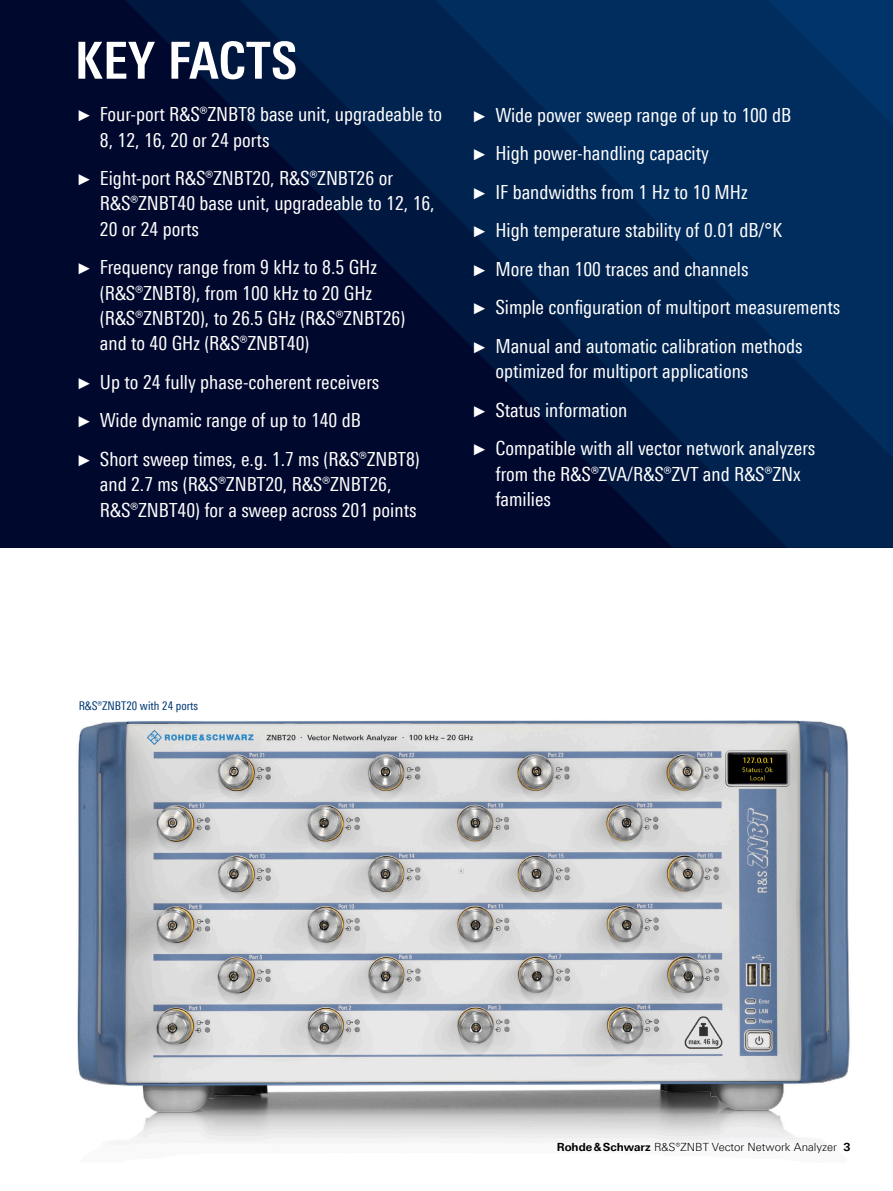
<style>
.page{position:relative;width:893px;height:1191px;background:#fff}
.page>*{position:absolute;margin:0;border:0;box-sizing:border-box;transform-origin:0 0}
.t1{font:700 51px "Linotype Univers 620 Cn";letter-spacing:.01em;color:#fff}
.t2{font:19.5px/38.5px "Linotype Univers 420 Cn";color:#fff}
.t3{font:12px "Linotype Univers 420 Cn";color:#003872}
.t4{font:300 11.25px "Linotype Univers 330";color:#000}
.s1{font-family:"Arial Narrow";font-size:15.6px}
.s2{font-family:"Linotype Univers 630";font-weight:700}
</style>
<div class="page">
<div style="left:0;top:0;width:893px;height:547px;background:#00082d"></div>
<svg style="left:126px;top:0;width:114px;height:114px;fill:#001037"></svg>
<svg style="left:240px;top:0;width:653px;height:547px"></svg>
<svg style="left:435px;top:0;width:458px;height:458px;background:#002451"></svg>
<svg style="left:767px;top:0;width:126px;height:126px;background:#002f63"></svg>
<img style="left:78px;top:720px;width:771px;height:391px">
<h1 class="t1" style="left:75px;top:30px;width:224px">KEY FACTS</h1>
<p class="t2" style="left:100px;top:101px;width:344px;line-height:25.3px;text-indent:-21px"><span class="s1">►</span> Four-port R&amp;S®ZNBT8 base unit, upgradeable to<br>8, 12, 16, 20 or 24 ports</p>
<p class="t2" style="left:100px;top:165px;width:336px;line-height:25.3px;text-indent:-21px"><span class="s1">►</span> Eight-port R&amp;S®ZNBT20, R&amp;S®ZNBT26 or<br>R&amp;S®ZNBT40 base unit, upgradeable to 12, 16,<br>20 or 24 ports</p>
<p class="t2" style="left:100px;top:254px;width:307px;line-height:25.3px;text-indent:-21px"><span class="s1">►</span> Frequency range from 9 kHz to 8.5 GHz (R&amp;S®ZNBT8), from 100 kHz to 20 GHz (R&amp;S®ZNBT20), to 26.5 GHz (R&amp;S®ZNBT26) and to 40 GHz (R&amp;S®ZNBT40)</p>
<p class="t2" style="left:79px;top:362px;width:343px"><span class="s1">►</span> Up to 24 fully phase‑coherent receivers<br><span class="s1">►</span> Wide dynamic range of up to 140 dB<br><span class="s1">►</span> Short sweep times, e.g. 1.7 ms (R&amp;S®ZNBT8)</p>
<p class="t2" style="left:100px;top:471px;width:318px;line-height:25.3px">and 2.7 ms (R&amp;S®ZNBT20, R&amp;S®ZNBT26,<br>R&amp;S®ZNBT40) for a sweep across 201 points</p>
<p class="t2" style="left:474px;top:95px;width:368px"><span class="s1">►</span> Wide power sweep range of up to 100 dB<br><span class="s1">►</span> High power-handling capacity<br><span class="s1">►</span> IF bandwidths from 1 Hz to 10 MHz<br><span class="s1">►</span> High temperature stability of 0.01 dB/°K<br><span class="s1">►</span> More than 100 traces and channels<br><span class="s1">►</span> Simple configuration of multiport measurements <span class="s1">►</span> Manual and automatic calibration methods</p>
<p class="t2" style="left:474px;top:352px;width:343px;text-indent:21px">optimized for multiport applications<br><span class="s1">►</span> Status information<br><span class="s1">►</span> Compatible with all vector network analyzers</p>
<p class="t2" style="left:495px;top:461px;width:307px;line-height:25.3px">from the R&amp;S®ZVA/R&amp;S®ZVT and R&amp;S®ZNx families</p>
<p class="t3" style="left:79px;top:699px;width:121px">R&amp;S®ZNBT20 with 24 ports</p>
<p class="t4" style="left:557px;top:1140px;width:295px"><span class="s2">Rohde&amp;Schwarz</span> R&amp;S®ZNBT Vector Network Analyzer <span class="s2">3</span></p>
</div>
